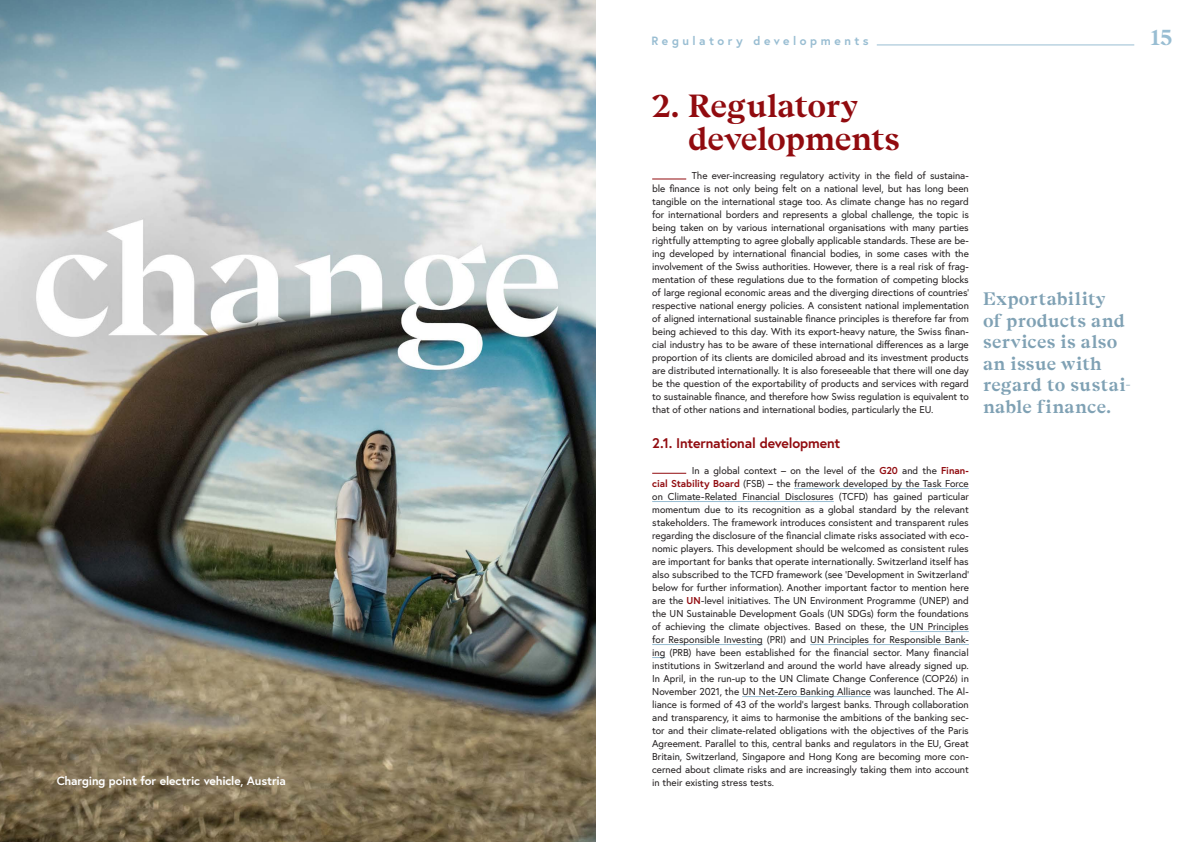
<style>
.page{position:relative;width:1191px;height:842px;background:#fff}
.page>*{position:absolute;margin:0;border:0;box-sizing:border-box;transform-origin:0 0}
.t1{font:600 32px/33px "Beirut Display";letter-spacing:-.02em;color:#910b0f}
.t2{font:600 22px "Beirut Display";color:#98bdd2}
.t3{font:600 18px/21.6px "Beirut Display";letter-spacing:.015em;color:#7fa1b4}
.t4{font:700 14px "Europa";letter-spacing:-.015em;color:#910b0f}
.t5{font:700 12px "Europa";letter-spacing:-.01em;color:#fff}
.t6{font:700 12px "Europa";letter-spacing:.29em;color:#98bdd2}
.t7{font:10px/13px "Europa";letter-spacing:-.005em;color:#231f20;text-align:justify}
.s1{font-weight:700;color:#910b0f}
</style>
<div class="page">
<hr style="left:876px;top:45px;width:258px;height:1px;background:#98bdd2">
<hr style="left:794px;top:488px;width:175px;height:1px;background:#98bdd2">
<hr style="left:652px;top:501px;width:182px;height:1px;background:#98bdd2">
<hr style="left:909px;top:631px;width:60px;height:1px;background:#98bdd2">
<hr style="left:652px;top:644px;width:111px;height:1px;background:#98bdd2">
<hr style="left:810px;top:644px;width:159px;height:1px;background:#98bdd2">
<svg style="left:652px;top:657px;width:13px;height:1px"></svg>
<hr style="left:742px;top:696px;width:129px;height:1px;background:#98bdd2">
<hr style="left:652px;top:179px;width:34px;height:1px;background:#910b0f">
<hr style="left:652px;top:473px;width:34px;height:1px;background:#910b0f">
<img style="left:0;top:0;width:595px;height:842px">
<p class="t6" style="left:651px;top:33px;width:218px">Regulatory developments</p>
<h2 class="t2" style="left:1150px;top:24px;width:24px">15</h2>
<h1 class="t1" style="left:688px;top:92px;width:213px;text-indent:-36px">2. Regulatory developments</h1>
<p class="t7" style="left:652px;top:169px;width:318px;text-indent:40px">The ever-increasing regulatory activity in the field of sustaina&shy;ble finance is not only being felt on a national level, but has long been tangible on the international stage too. As climate change has no regard for international borders and represents a global challenge, the topic is being taken on by various international organisations with many parties rightfully attempting to agree globally applicable standards. These are be&shy;ing developed by international financial bodies, in some cases with the involvement of the Swiss authorities. However, there is a real risk of frag&shy;mentation of these regulations due to the formation of competing blocks of large regional economic areas and the diverging directions of countries’ respective national energy policies. A consistent national implementation of aligned international sustainable finance principles is therefore far from being achieved to this day. With its export-heavy nature, the Swiss finan&shy;cial industry has to be aware of these international differences as a large proportion of its clients are domiciled abroad and its investment products are distributed internationally. It is also foreseeable that there will one day be the question of the exportability of products and services with regard to sustainable finance, and therefore how Swiss regulation is equivalent to that of other nations and international bodies, particularly the EU.</p>
<h3 class="t4" style="left:652px;top:433px;width:189px">2.1. International development</h3>
<p class="t7" style="left:652px;top:463px;width:318px;text-indent:40px">In a global context – on the level of the <span class="s1">G20</span> and the <span class="s1">Finan&shy;cial Stability Board</span> (FSB) – the framework developed by the Task Force on Climate-Related Financial Disclosures (TCFD) has gained particular momentum due to its recognition as a global standard by the relevant stakeholders. The framework introduces consistent and transparent rules regarding the disclosure of the financial climate risks associated with eco&shy;nomic players. This development should be welcomed as consistent rules are important for banks that operate internationally. Switzerland itself has also subscribed to the TCFD framework (see ‘Development in Switzerland’ below for further information). Another important factor to mention here are the <span class="s1">UN</span>-level initiatives. The UN Environment Programme (UNEP) and the UN Sustainable Development Goals (UN SDGs) form the foundations of achieving the climate objectives. Based on these, the UN Principles for Responsible Investing (PRI) and UN Principles for Responsible Bank&shy;ing (PRB) have been established for the financial sector. Many financial institutions in Switzerland and around the world have already signed up.<br>In April, in the run-up to the UN Climate Change Conference (COP26) in November 2021, the UN Net-Zero Banking Alliance was launched. The Al&shy;liance is formed of 43 of the world’s largest banks. Through collaboration and transparency, it aims to harmonise the ambitions of the banking sec&shy;tor and their climate-related obligations with the objectives of the Paris Agreement. Parallel to this, central banks and regulators in the EU, Great Britain, Switzerland, Singapore and Hong Kong are becoming more con&shy;cerned about climate risks and are increasingly taking them into account</p>
<p class="t5" style="left:57px;top:773px;width:231px">Charging point for electric vehicle, Austria</p>
<p class="t7" style="left:652px;top:775px;width:123px">in their existing stress tests.</p>
<h3 class="t3" style="left:983px;top:289px;width:150px">Exportability<br>of products and services is also an issue with regard to sustai&shy;nable finance.</h3>
</div>
